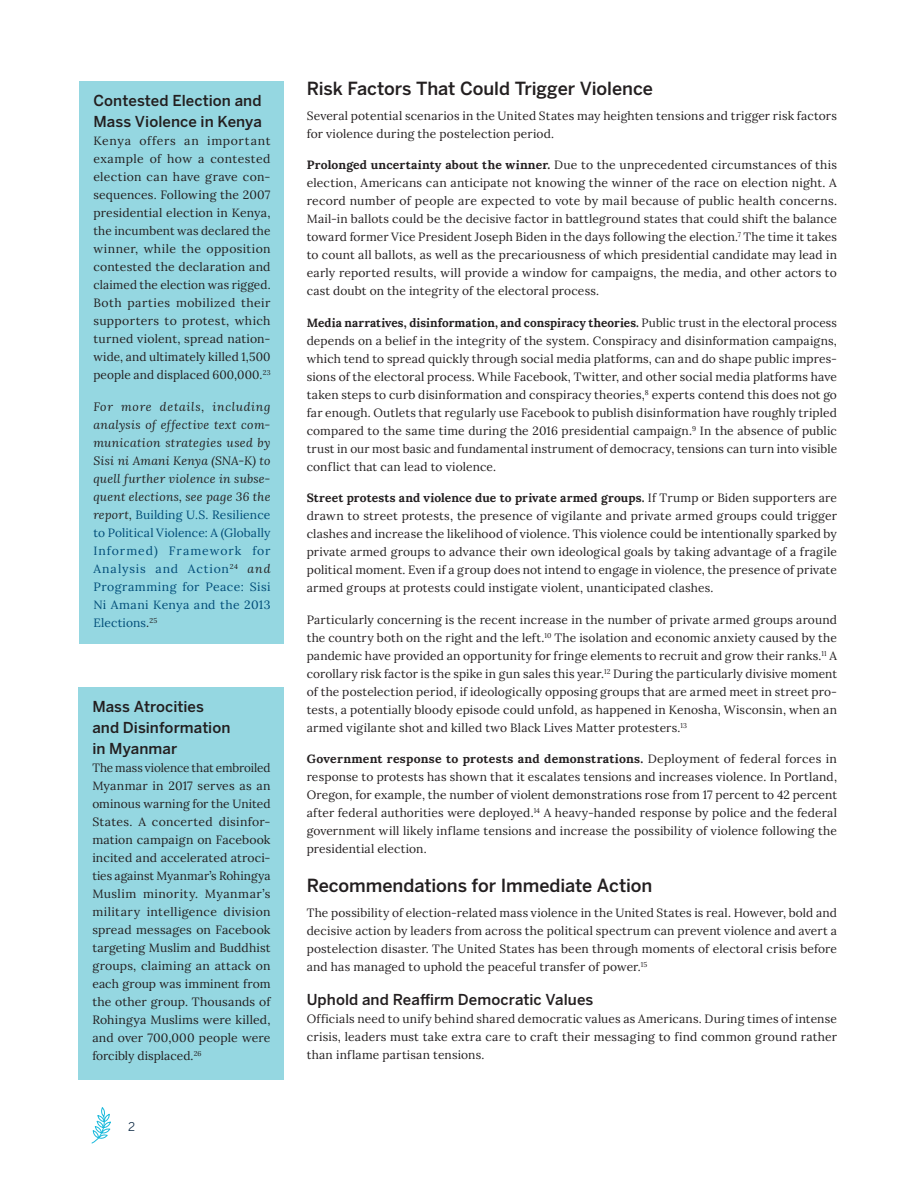
<style>
.page{position:relative;width:918px;height:1188px;background:#fff}
.page>*{position:absolute;margin:0;border:0;box-sizing:border-box;transform-origin:0 0}
.t1{font:500 18px "Benton Sans";letter-spacing:-.005em;color:#231f20}
.t2{font:500 15px/21px "Benton Sans";letter-spacing:.005em;color:#231f20}
.t3{font:12px/18px "Lora";letter-spacing:.01em;color:#231f20;text-align:justify}
.t4{font:italic 12px/18px "Lora";letter-spacing:.02em;color:#231f20;text-align:justify}
.t5{font:12px "Benton Sans";color:#0e2a45}
.s1{font-style:normal;color:#004c78}
.s2{font-weight:700}
</style>
<div class="page">
<div style="left:80px;top:81px;width:204px;height:563px;background:#95d7e1"></div>
<div style="left:79px;top:687px;width:205px;height:393px;background:#95d7e1"></div>
<svg style="left:91px;top:1108px;width:20px;height:36px"></svg>
<p class="t2" style="left:93px;top:90px;width:170px">Contested Election and<br>Mass Violence in Kenya</p>
<p class="t3" style="left:93px;top:131px;width:179px">Kenya offers an important example of how a contested election can have grave con&shy;sequences. Following the 2007 presidential election in Kenya, the incumbent was declared the winner, while the opposition contested the declaration and claimed the election was rigged.<br>Both parties mobilized their supporters to protest, which turned violent, spread nation&shy;wide, and ultimately killed 1,500 people and displaced 600,000.<sup>23</sup></p>
<p class="t4" style="left:93px;top:397px;width:179px">For more details, including analysis of effective text com&shy;munication strategies used by Sisi ni Amani Kenya (SNA-K) to quell further violence in subse&shy;quent elections, see page 36 the report, <span class="s1">Building U.S. Resilience to Political Violence: A (Globally Informed) Framework for Analysis and Action</span><sup>24</sup> and <span class="s1">Programming for Peace: Sisi Ni Amani Kenya and the 2013<br>Elections</span>.<sup>25</sup></p>
<p class="t2" style="left:92px;top:696px;width:140px">Mass Atrocities and Disinformation in Myanmar</p>
<p class="t3" style="left:92px;top:758px;width:180px">The mass violence that embroiled Myanmar in 2017 serves as an ominous warning for the United States. A concerted disinfor&shy;mation campaign on Facebook incited and accelerated atroci&shy;ties against Myanmar’s Rohingya Muslim minority. Myanmar’s military intelligence division spread messages on Facebook targeting Muslim and Buddhist groups, claiming an attack on each group was imminent from the other group. Thousands of Rohingya Muslims were killed, and over 700,000 people were forcibly displaced.<sup>26</sup></p>
<p class="t5" style="left:128px;top:1119px;width:9px">2</p>
<h1 class="t1" style="left:307px;top:78px;width:348px">Risk Factors That Could Trigger Violence</h1>
<p class="t3" style="left:307px;top:106px;width:532px">Several potential scenarios in the United States may heighten tensions and trigger risk factors for violence during the postelection period.</p>
<p class="t3" style="left:307px;top:155px;width:532px"><span class="s2">Prolonged uncertainty about the winner.</span> Due to the unprecedented circumstances of this election, Americans can anticipate not knowing the winner of the race on election night. A record number of people are expected to vote by mail because of public health concerns.<br>Mail-in ballots could be the decisive factor in battleground states that could shift the balance toward former Vice President Joseph Biden in the days following the election.<sup>7</sup> The time it takes to count all ballots, as well as the precariousness of which presidential candidate may lead in early reported results, will provide a window for campaigns, the media, and other actors to cast doubt on the integrity of the electoral process.</p>
<p class="t3" style="left:307px;top:313px;width:532px"><span class="s2">Media narratives, disinformation, and conspiracy theories.</span> Public trust in the electoral process depends on a belief in the integrity of the system. Conspiracy and disinformation campaigns, which tend to spread quickly through social media platforms, can and do shape public impres&shy;sions of the electoral process. While Facebook, Twitter, and other social media platforms have taken steps to curb disinformation and conspiracy theories,<sup>8</sup> experts contend this does not go far enough. Outlets that regularly use Facebook to publish disinformation have roughly tripled compared to the same time during the 2016 presidential campaign.<sup>9</sup> In the absence of public trust in our most basic and fundamental instrument of democracy, tensions can turn into visible conflict that can lead to violence.</p>
<p class="t3" style="left:307px;top:488px;width:532px"><span class="s2">Street protests and violence due to private armed groups.</span> If Trump or Biden supporters are drawn to street protests, the presence of vigilante and private armed groups could trigger clashes and increase the likelihood of violence. This violence could be intentionally sparked by private armed groups to advance their own ideological goals by taking advantage of a fragile political moment. Even if a group does not intend to engage in violence, the presence of private armed groups at protests could instigate violent, unanticipated clashes.</p>
<p class="t3" style="left:307px;top:610px;width:532px">Particularly concerning is the recent increase in the number of private armed groups around the country both on the right and the left.<sup>10</sup> The isolation and economic anxiety caused by the pandemic have provided an opportunity for fringe elements to recruit and grow their ranks.<sup>11</sup> A corollary risk factor is the spike in gun sales this year.<sup>12</sup> During the particularly divisive moment of the postelection period, if ideologically opposing groups that are armed meet in street pro&shy;tests, a potentially bloody episode could unfold, as happened in Kenosha, Wisconsin, when an armed vigilante shot and killed two Black Lives Matter protesters.<sup>13</sup></p>
<p class="t3" style="left:307px;top:749px;width:532px"><span class="s2">Government response to protests and demonstrations.</span> Deployment of federal forces in response to protests has shown that it escalates tensions and increases violence. In Portland, Oregon, for example, the number of violent demonstrations rose from 17 percent to 42 percent after federal authorities were deployed.<sup>14</sup> A heavy-handed response by police and the federal government will likely inflame tensions and increase the possibility of violence following the presidential election.</p>
<h1 class="t1" style="left:307px;top:874px;width:347px">Recommendations for Immediate Action</h1>
<p class="t3" style="left:307px;top:903px;width:532px">The possibility of election-related mass violence in the United States is real. However, bold and decisive action by leaders from across the political spectrum can prevent violence and avert a postelection disaster. The United States has been through moments of electoral crisis before and has managed to uphold the peaceful transfer of power.<sup>15</sup></p>
<p class="t2" style="left:307px;top:990px;width:288px">Uphold and Reaffirm Democratic Values</p>
<p class="t3" style="left:307px;top:1009px;width:532px">Officials need to unify behind shared democratic values as Americans. During times of intense crisis, leaders must take extra care to craft their messaging to find common ground rather than inflame partisan tensions.</p>
</div>
